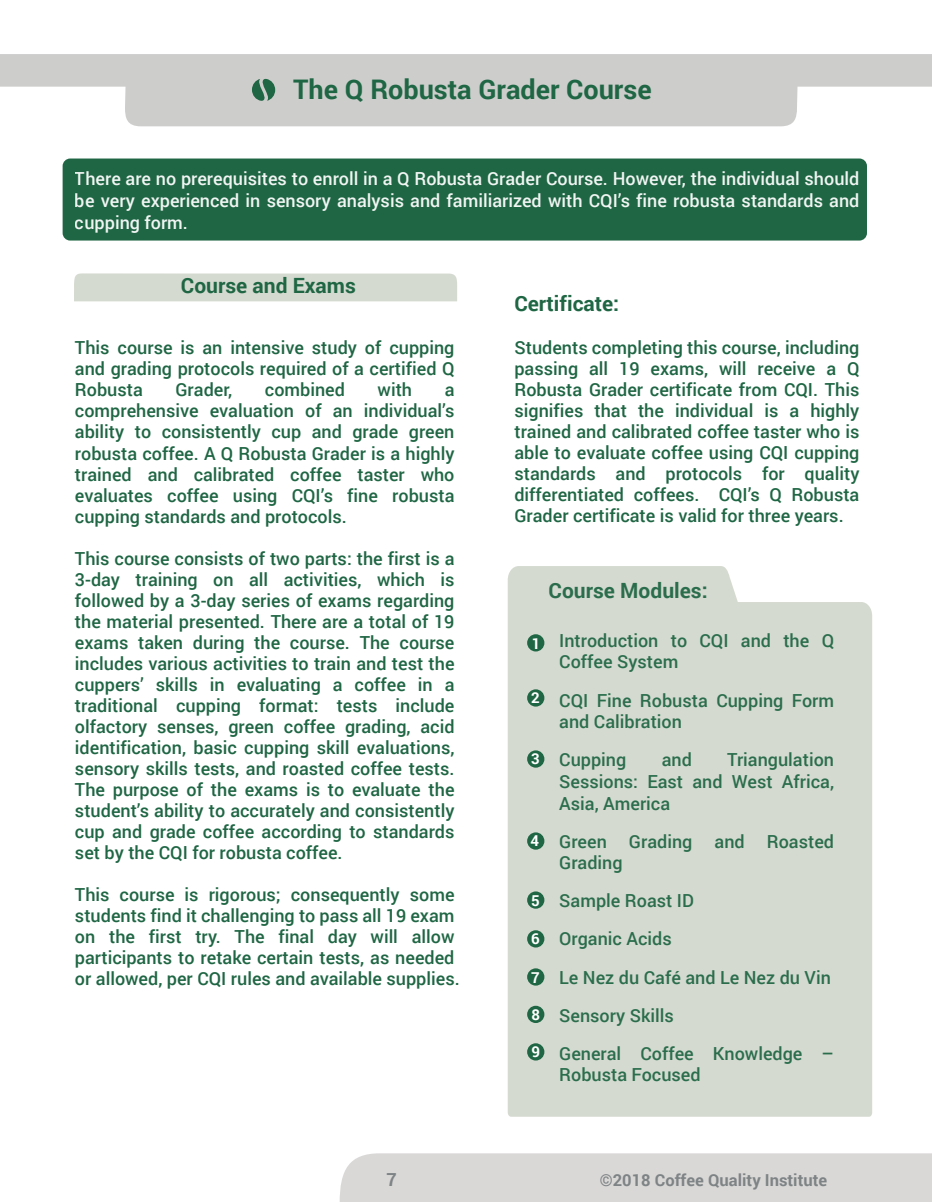
<style>
.page{position:relative;width:932px;height:1202px;background:#fff}
.page>*{position:absolute;margin:0;border:0;box-sizing:border-box;transform-origin:0 0}
.t1{font:700 27px "Roboto";color:#1f6644}
.t2{font:700 21px "Roboto";color:#1f6644}
.t3{font:700 21px "Roboto";color:rgb(31 102 68/.94)}
.t4{font:500 18px/21px "Roboto";color:#1f6644;text-align:justify}
.t5{font:500 18px/21.6px "Roboto";color:rgb(31 102 68/.94)}
.t6{font:500 18px/21.6px "Roboto";color:#fff;text-align:justify}
.t7{font:700 18px "Roboto";color:#7e8385}
.t8{font:700 16.5px "Roboto";color:#7e8385}
.t9{font:700 15px "Roboto";color:#fff}
</style>
<div class="page">
<div style="left:508px;top:566px;width:364px;height:550px;background:#d5dad0"></div>
<svg style="left:0;top:54px;width:932px;height:72px;fill:#cdcecc"></svg>
<div style="left:63px;top:158px;width:804px;height:82px;background:#1f6644;border-radius:8px"></div>
<div style="left:74px;top:273px;width:383px;height:28px;background:#d5dad0"></div>
<svg style="left:252px;top:79px;width:23px;height:22px"></svg>
<div style="left:527px;top:634px;width:17px;height:17px;background:#1f6644;border-radius:50%"></div>
<div style="left:527px;top:689px;width:17px;height:17px;background:#1f6644;border-radius:50%"></div>
<div style="left:527px;top:750px;width:17px;height:17px;background:#1f6644;border-radius:50%"></div>
<div style="left:527px;top:832px;width:17px;height:17px;background:#1f6644;border-radius:50%"></div>
<div style="left:527px;top:891px;width:17px;height:17px;background:#1f6644;border-radius:50%"></div>
<div style="left:527px;top:930px;width:17px;height:17px;background:#1f6644;border-radius:50%"></div>
<div style="left:527px;top:968px;width:17px;height:17px;background:#1f6644;border-radius:50%"></div>
<div style="left:527px;top:1005px;width:17px;height:18px;background:#1f6644;border-radius:50%"></div>
<div style="left:527px;top:1043px;width:17px;height:17px;background:#1f6644;border-radius:50%"></div>
<div style="left:339px;top:1153px;width:593px;height:48px;background:#dad8d7"></div>
<h1 class="t1" style="left:293px;top:71px;width:360px">The Q Robusta Grader Course</h1>
<p class="t6" style="left:75px;top:167px;width:786px">There are no prerequisites to enroll in a Q Robusta Grader Course. However, the individual should be very experienced in sensory analysis and familiarized with CQI’s fine robusta standards and cupping form.</p>
<p class="t2" style="left:181px;top:271px;width:176px">Course and Exams</p>
<p class="t4" style="left:75px;top:337px;width:381px">This course is an intensive study of cupping and grading protocols required of a certified Q Robusta</p>
<p class="t4" style="left:175px;top:379px;width:58px">Grader,</p>
<p class="t4" style="left:265px;top:379px;width:82px">combined</p>
<p class="t4" style="left:377px;top:379px;width:36px">with</p>
<p class="t4" style="left:75px;top:379px;width:381px;text-indent:370px">a comprehensive evaluation of an individual’s ability to consistently cup and grade green robusta coffee. A Q Robusta Grader is a highly trained and calibrated coffee taster who evaluates coffee using CQI’s fine robusta cupping standards and protocols.</p>
<p class="t4" style="left:75px;top:547px;width:381px">This course consists of two parts: the first is a 3-day training on all activities, which is followed by a 3-day series of exams regarding the material presented. There are a total of 19 exams taken during the course. The course includes various activities to train and test the cuppers’ skills in evaluating a coffee in a traditional cupping format: tests include olfactory senses, green coffee grading, acid identification, basic cupping skill evaluations, sensory skills tests, and roasted coffee tests.<br>The purpose of the exams is to evaluate the student’s ability to accurately and consistently cup and grade coffee according to standards set by the CQI for robusta coffee.</p>
<p class="t4" style="left:75px;top:883px;width:386px;text-align:left">This course is rigorous; consequently some students find it challenging to pass all 19 exam on the first try. The final day will allow participants to retake certain tests, as needed or allowed, per CQI rules and available supplies.</p>
<p class="t2" style="left:514px;top:288px;width:106px">Certificate:</p>
<p class="t4" style="left:514px;top:336px;width:346px">Students completing this course, including passing all 19 exams, will receive a Q Robusta Grader certificate from CQI. This signifies that the individual is a highly trained and calibrated coffee taster who is able to evaluate coffee using CQI cupping standards and protocols for quality differentiated coffees. CQI’s Q Robusta Grader certificate is valid for three years.</p>
<p class="t3" style="left:548px;top:575px;width:161px">Course Modules:</p>
<p class="t9" style="left:532px;top:632px;width:10px">1</p>
<p class="t9" style="left:531px;top:687px;width:10px">2</p>
<p class="t9" style="left:531px;top:748px;width:10px">3</p>
<p class="t9" style="left:530px;top:830px;width:10px">4</p>
<p class="t9" style="left:531px;top:889px;width:10px">5</p>
<p class="t9" style="left:531px;top:928px;width:10px">6</p>
<p class="t9" style="left:531px;top:966px;width:10px">7</p>
<p class="t9" style="left:531px;top:1003px;width:10px">8</p>
<p class="t9" style="left:531px;top:1041px;width:10px">9</p>
<p class="t5" style="left:559px;top:629px;width:276px">Introduction to CQI and the Q<br>Coffee System</p>
<p class="t5" style="left:559px;top:688px;width:276px">CQI Fine Robusta Cupping Form and Calibration</p>
<p class="t5" style="left:559px;top:748px;width:69px">Cupping</p>
<p class="t5" style="left:661px;top:748px;width:32px">and</p>
<p class="t5" style="left:559px;top:748px;width:276px;text-align:justify;text-indent:168px">Triangulation Sessions: East and West Africa, Asia, America</p>
<p class="t5" style="left:559px;top:829px;width:276px">Green Grading and Roasted<br>Grading</p>
<p class="t5" style="left:559px;top:881px;width:276px;line-height:38.1px">Sample Roast ID<br>Organic Acids<br>Le Nez du Café and Le Nez du Vin<br>Sensory Skills<br>General Coffee Knowledge –</p>
<p class="t5" style="left:559px;top:1063px;width:143px">Robusta Focused</p>
<p class="t7" style="left:386px;top:1167px;width:12px">7</p>
<p class="t8" style="left:600px;top:1168px;width:229px">©2018 Coffee Quality Institute</p>
</div>
